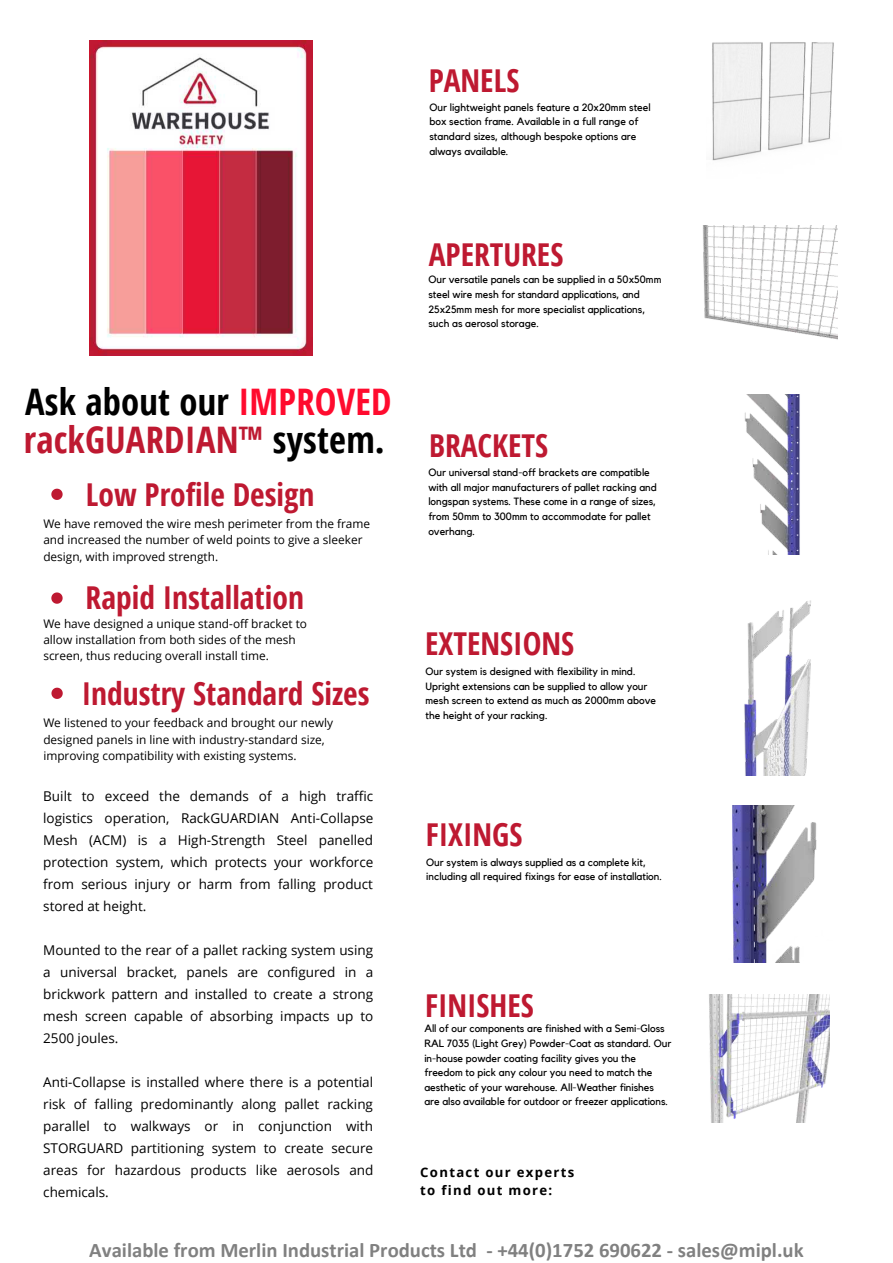
<style>
.page{position:relative;width:893px;height:1263px;background:#fff}
.page>*{position:absolute;margin:0;border:0;box-sizing:border-box;transform-origin:0 0}
.t1{font:700 36.6px/37.7px "Open Sans Condensed";letter-spacing:.005em;color:#000}
.t2{font:700 31.5px "Open Sans Condensed";color:#be1931}
.t3{font:700 20.7px "Calibri";color:rgb(0 0 0/.5)}
.t4{font:13.5px/22px "Open Sans";color:#000;text-align:justify}
.t5{font:700 13.12px/18px "Open Sans";letter-spacing:.1em;color:#000}
.t6{font:11.85px/16.4px "Open Sans";color:#000}
.t7{font:10.5px/14.6px "Kollektif";color:#000}
.s1{color:#ff0b2e}
.s2{color:#be1931}
</style>
<div class="page">
<img style="left:712px;top:42px;width:122px;height:119px">
<img style="left:89px;top:40px;width:223px;height:316px">
<svg style="left:51px;top:489px;width:12px;height:11px"></svg>
<svg style="left:51px;top:592px;width:12px;height:12px"></svg>
<svg style="left:51px;top:688px;width:12px;height:11px"></svg>
<img style="left:732px;top:805px;width:85px;height:157px">
<img style="left:744px;top:600px;width:67px;height:175px">
<img style="left:744px;top:395px;width:56px;height:159px">
<img style="left:709px;top:994px;width:120px;height:128px">
<img style="left:703px;top:226px;width:134px;height:114px">
<h2 class="t2" style="left:429px;top:58px;width:92px">PANELS</h2>
<p class="t7" style="left:429px;top:100px;width:223px">Our lightweight panels feature a 20x20mm steel box section frame. Available in a full range of standard sizes, although bespoke options are always available.</p>
<h1 class="t1" style="left:24px;top:382px;width:369px">Ask about our <span class="s1">IMPROVED </span><span class="s2">rackGUARDIAN™</span> system.</h1>
<h2 class="t2" style="left:86px;top:472px;width:230px">Low Profile Design</h2>
<p class="t6" style="left:43px;top:515px;width:328px">We have removed the wire mesh perimeter from the frame and increased the number of weld points to give a sleeker design, with improved strength.</p>
<h2 class="t2" style="left:86px;top:576px;width:220px">Rapid Installation</h2>
<p class="t6" style="left:43px;top:615px;width:265px">We have designed a unique stand-off bracket to allow installation from both sides of the mesh screen, thus reducing overall install time.</p>
<h2 class="t2" style="left:82px;top:671px;width:289px">Industry Standard Sizes</h2>
<p class="t6" style="left:43px;top:715px;width:291px">We listened to your feedback and brought our newly designed panels in line with industry-standard size, improving compatibility with existing systems.</p>
<p class="t4" style="left:43px;top:785px;width:332px">Built to exceed the demands of a high traffic logistics operation, RackGUARDIAN Anti-Collapse Mesh (ACM) is a High-Strength Steel panelled protection system, which protects your workforce from serious injury or harm from falling product stored at height.</p>
<p class="t4" style="left:43px;top:939px;width:332px">Mounted to the rear of a pallet racking system using a universal bracket, panels are configured in a brickwork pattern and installed to create a strong mesh screen capable of absorbing impacts up to 2500 joules.</p>
<p class="t4" style="left:43px;top:1070px;width:332px">Anti-Collapse is installed where there is a potential risk of falling predominantly along pallet racking parallel to walkways or in conjunction with STORGUARD partitioning system to create secure areas for hazardous products like aerosols and chemicals.</p>
<h2 class="t2" style="left:429px;top:233px;width:136px">APERTURES</h2>
<p class="t7" style="left:428px;top:273px;width:235px">Our versatile panels can be supplied in a 50x50mm steel wire mesh for standard applications, and 25x25mm mesh for more specialist applications, such as aerosol storage.</p>
<h2 class="t2" style="left:429px;top:423px;width:121px">BRACKETS</h2>
<p class="t7" style="left:428px;top:466px;width:230px">Our universal stand-off brackets are compatible with all major manufacturers of pallet racking and longspan systems. These come in a range of sizes, from 50mm to 300mm to accommodate for pallet overhang.</p>
<h2 class="t2" style="left:425px;top:622px;width:150px">EXTENSIONS</h2>
<p class="t7" style="left:425px;top:664px;width:232px">Our system is designed with flexibility in mind.<br>Upright extensions can be supplied to allow your mesh screen to extend as much as 2000mm above the height of your racking.</p>
<h2 class="t2" style="left:426px;top:813px;width:98px">FIXINGS</h2>
<p class="t7" style="left:426px;top:855px;width:237px">Our system is always supplied as a complete kit, including all required fixings for ease of installation.</p>
<h2 class="t2" style="left:425px;top:983px;width:110px">FINISHES</h2>
<p class="t7" style="left:424px;top:1022px;width:249px">All of our components are finished with a Semi-Gloss RAL 7035 (Light Grey) Powder-Coat as standard. Our in-house powder coating facility gives you the freedom to pick any colour you need to match the aesthetic of your warehouse. All-Weather finishes are also available for outdoor or freezer applications.</p>
<p class="t5" style="left:420px;top:1163px;width:155px">Contact our experts to find out more:</p>
<h3 class="t3" style="left:89px;top:1242px;width:716px">Available from Merlin Industrial Products Ltd - +44(0)1752 690622 - sales@mipl.uk</h3>
</div>
